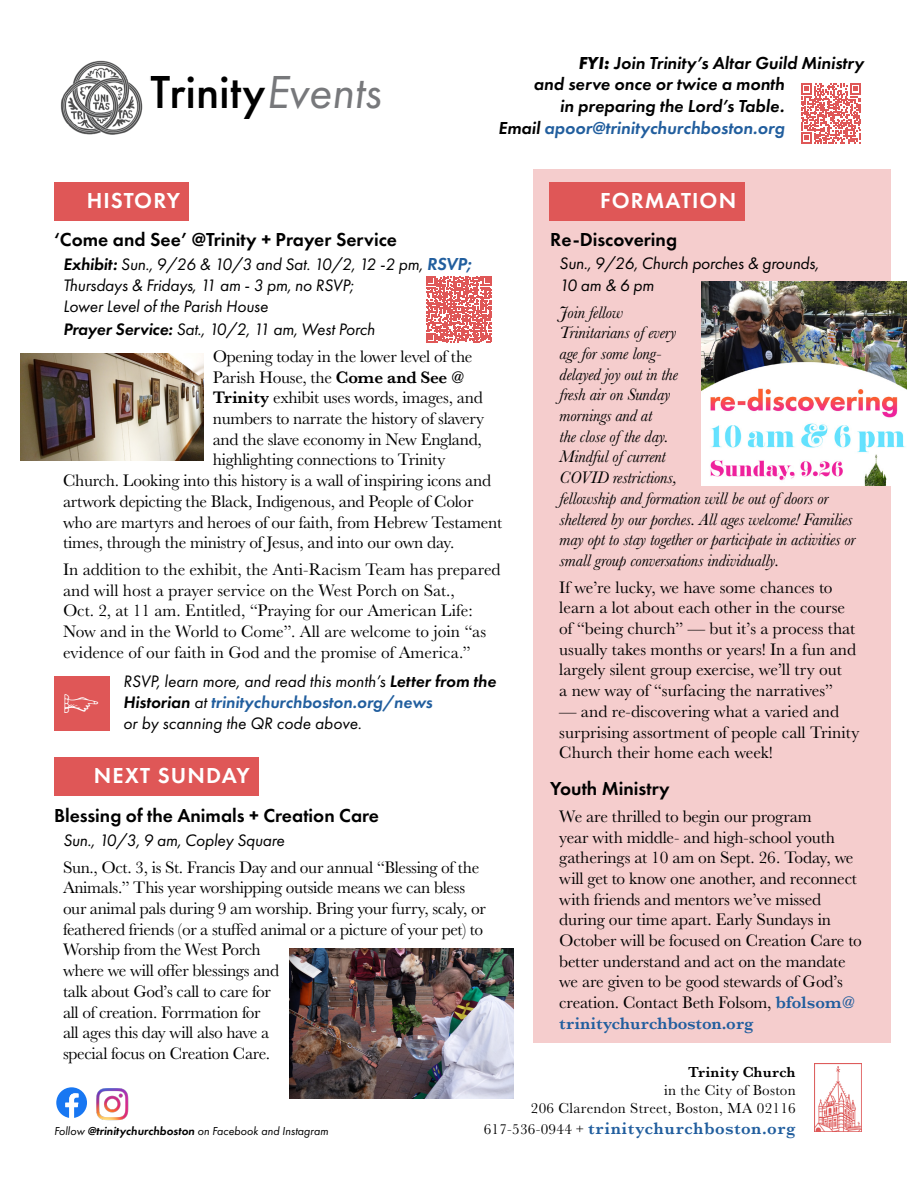
<style>
.page{position:relative;width:918px;height:1188px;background:#fff}
.page>*{position:absolute;margin:0;border:0;box-sizing:border-box;transform-origin:0 0}
.t1{font:500 48px "Futura PT";color:#000}
.t2{font:34.5px "Adobe Caslon Pro";color:#fff}
.t3{font:600 22.5px "Futura PT";letter-spacing:.05em;color:#fff}
.Highlights_Headline{font:600 19.5px "Futura PT";color:#000}
.Highlights_Headline-2{font:italic 600 18px "Futura PT";color:#000}
.Highlights_Headline-3{font:italic 600 18px "Futura PT";color:#215e9e}
.t4{font:17.25px/20.7px "Baskerville No 2";letter-spacing:-.01em;color:#000}
.Body_Copy{font:italic 17.25px/20.7px "Futura PT";letter-spacing:-.01em;color:#000}
.t5{font:italic 17.25px/20.7px "Baskerville No 2";letter-spacing:-.01em;color:#000}
.t6{font:17.25px "Baskerville No 2 Sem Bol";letter-spacing:.025em;color:#215e9e}
.t7{font:15px/18px "Baskerville No 2";letter-spacing:.02em;color:#000;text-align:right}
.t8{font:italic 12px "Futura PT";color:#000}
.s1{font-weight:400;font-style:italic;color:#77787b}
.s2{font-weight:700}
.s3{color:#000}
.s4{font-weight:600}
.s5{font-weight:600;font-size:18px;color:#215e9e}
.s6{font-family:"Baskerville No 2 Sem Bol"}
.s7{font-weight:600;color:#215e9e}
.s8{font-family:"Baskerville No 2 Sem Bol";color:#215e9e}
.s9{font-family:"Baskerville No 2";font-size:15px;color:#000}
</style>
<div class="page">
<div style="left:534px;top:169px;width:357px;height:873px;background:#f5cdcd"></div>
<img style="left:702px;top:281px;width:204px;height:205px">
<img style="left:290px;top:949px;width:224px;height:149px">
<img style="left:20px;top:354px;width:184px;height:107px">
<svg style="left:426px;top:276px;width:66px;height:66px"></svg>
<img style="left:60px;top:60px;width:83px;height:75px">
<img style="left:815px;top:1064px;width:47px;height:67px">
<svg style="left:801px;top:83px;width:60px;height:60px"></svg>
<div style="left:550px;top:182px;width:195px;height:39px;background:#df5757"></div>
<div style="left:54px;top:182px;width:135px;height:39px;background:#df5757"></div>
<div style="left:54px;top:757px;width:205px;height:39px;background:#df5757"></div>
<svg style="left:56px;top:1087px;width:31px;height:31px"></svg>
<img style="left:96px;top:1088px;width:33px;height:33px">
<div style="left:54px;top:677px;width:56px;height:54px;background:#df5757"></div>
<p class="t1" style="left:150px;top:63px;width:233px">Trinity<span class="s1">Events</span></p>
<p class="Highlights_Headline-2" style="left:579px;top:51px;width:287px"><span class="s2">FYI:</span> Join Trinity’s Altar Guild Ministry</p>
<p class="Highlights_Headline-2" style="left:534px;top:73px;width:252px">and serve once or twice a month</p>
<p class="Highlights_Headline-2" style="left:560px;top:94px;width:226px">in preparing the Lord’s Table.</p>
<p class="Highlights_Headline-3" style="left:498px;top:116px;width:288px"><span class="s3">Email</span> apoor@trinitychurchboston.org</p>
<p class="t3" style="left:87px;top:187px;width:95px">HISTORY</p>
<p class="t3" style="left:600px;top:187px;width:138px">FORMATION</p>
<p class="Highlights_Headline" style="left:54px;top:227px;width:345px">‘Come and See’ @Trinity + Prayer Service</p>
<p class="Body_Copy" style="left:63px;top:254px;width:410px"><span class="s4">Exhibit:</span> Sun., 9/26 &amp; 10/3 and Sat. 10/2, 12 -2 pm, <span class="s5">RSVP;<br></span>Thursdays &amp; Fridays, 11 am - 3 pm, no RSVP;<br>Lower Level of the Parish House</p>
<p class="Body_Copy" style="left:63px;top:319px;width:313px"><span class="s4">Prayer Service:</span> Sat., 10/2, 11 am, West Porch</p>
<p class="t4" style="left:213px;top:347px;width:261px">Opening today in the lower level of the</p>
<p class="t4" style="left:213px;top:367px;width:253px">Parish House, the <span class="s6">Come and See @</span></p>
<p class="t4" style="left:213px;top:388px;width:272px"><span class="s6">Trinity</span> exhibit uses words, images, and</p>
<p class="t4" style="left:213px;top:409px;width:273px">numbers to narrate the history of slavery</p>
<p class="t4" style="left:213px;top:429px;width:271px">and the slave economy in New England,</p>
<p class="t4" style="left:213px;top:450px;width:234px">highlighting connections to Trinity</p>
<p class="t4" style="left:63px;top:471px;width:430px">Church. Looking into this history is a wall of inspiring icons and</p>
<p class="t4" style="left:63px;top:491px;width:412px">artwork depicting the Black, Indigenous, and People of Color</p>
<p class="t4" style="left:63px;top:512px;width:441px">who are martyrs and heroes of our faith, from Hebrew Testament</p>
<p class="t4" style="left:63px;top:533px;width:393px">times, through the ministry of Jesus, and into our own day.</p>
<p class="t4" style="left:63px;top:560px;width:439px">In addition to the exhibit, the Anti-Racism Team has prepared and will host a prayer service on the West Porch on Sat.,<br>Oct. 2, at 11 am. Entitled, “Praying for our American Life:<br>Now and in the World to Come”. All are welcome to join “as evidence of our faith in God and the promise of America.”</p>
<p class="t2" style="left:64px;top:680px;width:35px">p</p>
<p class="Body_Copy" style="left:123px;top:671px;width:374px">RSVP, learn more, and read this month’s <span class="s4">Letter from the<br>Historian</span> at <span class="s7">trinitychurchboston.org/news</span></p>
<p class="Body_Copy" style="left:123px;top:712px;width:240px">or by scanning the QR code above.</p>
<p class="t3" style="left:94px;top:762px;width:157px">NEXT SUNDAY</p>
<p class="Highlights_Headline" style="left:54px;top:804px;width:327px">Blessing of the Animals + Creation Care</p>
<p class="Body_Copy" style="left:63px;top:830px;width:223px">Sun., 10/3, 9 am, Copley Square</p>
<p class="t4" style="left:63px;top:857px;width:424px">Sun., Oct. 3, is St. Francis Day and our annual “Blessing of the Animals.” This year worshipping outside means we can bless our animal pals during 9 am worship. Bring your furry, scaly, or feathered friends (or a stuffed animal or a picture of your pet) to Worship from the West Porch<br>where we will offer blessings and<br>talk about God’s call to care for<br>all of creation. Forrmation for<br>all ages this day will also have a<br>special focus on Creation Care.</p>
<p class="Highlights_Headline" style="left:550px;top:227px;width:128px">Re-Discovering</p>
<p class="Body_Copy" style="left:559px;top:253px;width:261px;line-height:21.6px">Sun., 9/26, Church porches &amp; grounds,<br>10 am &amp; 6 pm</p>
<p class="t5" style="left:559px;top:302px;width:298px">Join fellow<br>Trinitarians of every<br>age for some long-<br>delayed joy out in the<br>fresh air on Sunday<br>mornings and at<br>the close of the day.<br>Mindful of current<br>COVID restrictions,<br>fellowship and formation will be out of doors or sheltered by our porches. All ages welcome! Families may opt to stay together or participate in activities or small group conversations individually.</p>
<p class="t4" style="left:559px;top:577px;width:298px">If we’re lucky, we have some chances to learn a lot about each other in the course of “being church” — but it’s a process that usually takes months or years! In a fun and largely silent group exercise, we’ll try out<br>a new way of “surfacing the narratives”</p>
<p class="t4" style="left:559px;top:701px;width:302px">— and re-discovering what a varied and surprising assortment of people call Trinity<br>Church their home each week!</p>
<p class="Highlights_Headline" style="left:550px;top:776px;width:121px">Youth Ministry</p>
<p class="t4" style="left:559px;top:806px;width:304px">We are thrilled to begin our program<br>year with middle- and high-school youth gatherings at 10 am on Sept. 26. Today, we will get to know one another, and reconnect with friends and mentors we’ve missed during our time apart. Early Sundays in October will be focused on Creation Care to better understand and act on the mandate we are given to be good stewards of God’s creation. Contact Beth Folsom, <span class="s8">bfolsom@ trinitychurchboston.org</span></p>
<p class="t8" style="left:54px;top:1124px;width:276px">Follow <span class="s4">@trinitychurchboston</span> on Facebook and Instagram</p>
<p class="t7" style="left:664px;top:1064px;width:133px"><span class="s6">Trinity Church<br></span>in the City of Boston</p>
<p class="t7" style="left:531px;top:1100px;width:266px">206 Clarendon Street, Boston, MA 02116</p>
<p class="t6" style="left:484px;top:1118px;width:314px"><span class="s9">617-536-0944 +</span> trinitychurchboston.org</p>
</div>
